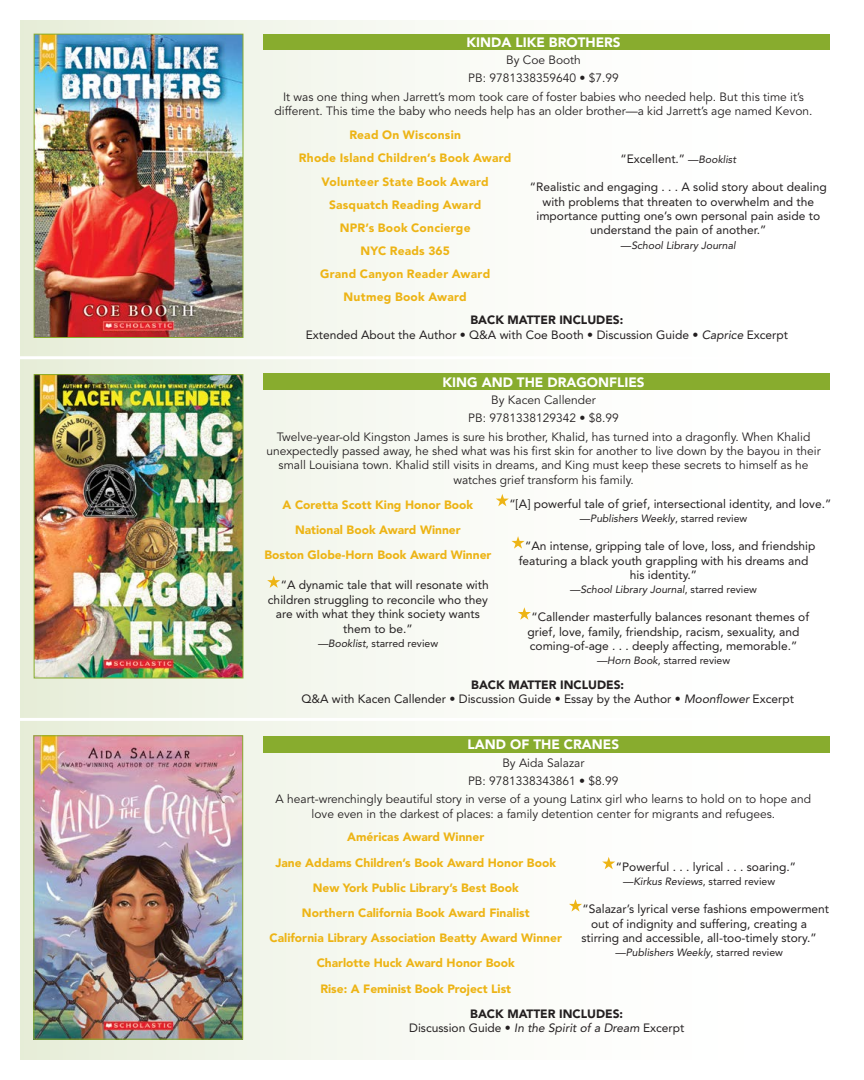
<style>
.page{position:relative;width:864px;height:1080px;background:#fff}
.page>*{position:absolute;margin:0;border:0;box-sizing:border-box;transform-origin:0 0}
.t1{font:900 13.5px "Avenir LT Std";color:#fff}
.t2{font:12px/14.4px "Avenir LT Std";color:#231f20;text-align:center}
.t3{font:12px/18.1px "Avenir LT Std";color:#231f20;text-align:center}
.t4{font:900 12px/25.2px "Avenir LT Std";color:#edb415;text-align:center}
.t5{font:900 12px/23.1px "Avenir LT Std";letter-spacing:.02em;color:#edb415;text-align:center}
.t6{font:italic 10.5px "Avenir LT Std";color:#231f20}
.t7{font:10.5px "Avenir LT Std";color:#231f20}
.s1{font-size:10.5px}
.s2{font-style:italic;font-size:10.5px}
.s3{font-style:normal}
.s4{font-weight:900}
.s5{font-style:italic}
</style>
<div class="page">
<div style="left:20px;top:20px;width:824px;height:1040px;background:linear-gradient(to right,#e9efdc,#fff)"></div>
<hr style="left:0;top:718px;width:864px;height:3px;background:#fff">
<hr style="left:0;top:356px;width:864px;height:3px;background:#fff">
<div style="left:263px;top:374px;width:567px;height:16px;background:#88ac2e"></div>
<div style="left:263px;top:34px;width:567px;height:15px;background:#88ac2e"></div>
<img style="left:36px;top:36px;width:205px;height:300px">
<div style="left:34px;top:34px;width:209px;height:304px;border:1px solid #88ac2e"></div>
<img style="left:36px;top:376px;width:205px;height:300px">
<div style="left:34px;top:374px;width:209px;height:304px;border:1px solid #88ac2e"></div>
<svg style="left:267px;top:575px;width:13px;height:13px"></svg>
<svg style="left:496px;top:494px;width:13px;height:12px"></svg>
<svg style="left:512px;top:536px;width:13px;height:13px"></svg>
<svg style="left:518px;top:607px;width:13px;height:13px"></svg>
<div style="left:263px;top:736px;width:567px;height:16px;background:#88ac2e"></div>
<img style="left:35px;top:737px;width:206px;height:301px">
<div style="left:33px;top:735px;width:210px;height:305px;border:1px solid #88ac2e"></div>
<svg style="left:602px;top:857px;width:13px;height:12px"></svg>
<svg style="left:569px;top:899px;width:13px;height:13px"></svg>
<p class="t1" style="left:466px;top:34px;width:156px">KINDA LIKE BROTHERS</p>
<p class="t3" style="left:283px;top:51px;width:522px">By Coe Booth<br>PB: 9781338359640 • $7.99<br>It was one thing when Jarrett’s mom took care of foster babies who needed help. But this time it’s</p>
<p class="t3" style="left:275px;top:102px;width:539px">different. This time the baby who needs help has an older brother—a kid Jarrett’s age named Kevon.</p>
<p class="t5" style="left:299px;top:124px;width:214px">Read On Wisconsin<br>Rhode Island Children’s Book Award<br>Volunteer State Book Award<br>Sasquatch Reading Award<br>NPR’s Book Concierge<br>NYC Reads 365<br>Grand Canyon Reader Award<br>Nutmeg Book Award</p>
<p class="t2" style="left:620px;top:152px;width:117px">“Excellent.” <span class="s1">—</span><span class="s2">Booklist</span></p>
<p class="t2" style="left:530px;top:180px;width:298px">“Realistic and engaging . . . A solid story about dealing with problems that threaten to overwhelm and the importance putting one’s own personal pain aside to understand the pain of another.”</p>
<p class="t6" style="left:621px;top:239px;width:116px"><span class="s3">—</span>School Library Journal</p>
<p class="t2" style="left:306px;top:313px;width:484px"><span class="s4">BACK MATTER INCLUDES:<br></span>Extended About the Author • Q&amp;A with Coe Booth • Discussion Guide • <span class="s5">Caprice</span> Excerpt</p>
<p class="t1" style="left:442px;top:374px;width:204px">KING AND THE DRAGONFLIES</p>
<p class="t3" style="left:277px;top:391px;width:535px">By Kacen Callender<br>PB: 9781338129342 • $8.99<br>Twelve-year-old Kingston James is sure his brother, Khalid, has turned into a dragonfly. When Khalid</p>
<p class="t3" style="left:266px;top:444px;width:556px;line-height:14.4px">unexpectedly passed away, he shed what was his first skin for another to live down by the bayou in their small Louisiana town. Khalid still visits in dreams, and King must keep these secrets to himself as he watches grief transform his family.</p>
<p class="t2" style="left:509px;top:497px;width:323px">“[A] powerful tale of grief, intersectional identity, and love.”</p>
<p class="t6" style="left:580px;top:512px;width:169px">—Publishers Weekly<span class="s3">, starred review</span></p>
<p class="t2" style="left:519px;top:539px;width:298px">“An intense, gripping tale of love, loss, and friendship featuring a black youth grappling with his dreams and his identity.”</p>
<p class="t6" style="left:570px;top:584px;width:189px">—School Library Journal<span class="s3">, starred review</span></p>
<p class="t2" style="left:527px;top:610px;width:283px;text-align:left;text-indent:4px">“Callender masterfully balances resonant themes of grief, love, family, friendship, racism, sexuality, and coming-of-age . . . deeply affecting, memorable.”</p>
<p class="t7" style="left:597px;top:655px;width:135px"><span class="s5">—Horn Book</span>, starred review</p>
<p class="t4" style="left:264px;top:492px;width:229px">A Coretta Scott King Honor Book<br>National Book Award Winner<br>Boston Globe-Horn Book Award Winner</p>
<p class="t2" style="left:281px;top:578px;width:209px">“A dynamic tale that will resonate with</p>
<p class="t2" style="left:268px;top:593px;width:222px">children struggling to reconcile who they</p>
<p class="t2" style="left:276px;top:607px;width:206px">are with what they think society wants</p>
<p class="t2" style="left:343px;top:621px;width:71px">them to be.”</p>
<p class="t7" style="left:318px;top:637px;width:122px"><span class="s5">—Booklist</span>, starred review</p>
<p class="t2" style="left:301px;top:677px;width:494px"><span class="s4">BACK MATTER INCLUDES:<br></span>Q&amp;A with Kacen Callender • Discussion Guide • Essay by the Author • <span class="s5">Moonflower</span> Excerpt</p>
<p class="t1" style="left:468px;top:737px;width:153px">LAND OF THE CRANES</p>
<p class="t3" style="left:276px;top:754px;width:537px">By Aida Salazar<br>PB: 9781338343861 • $8.99<br>A heart-wrenchingly beautiful story in verse of a young Latinx girl who learns to hold on to hope and</p>
<p class="t3" style="left:312px;top:805px;width:465px">love even in the darkest of places: a family detention center for migrants and refugees.</p>
<p class="t4" style="left:270px;top:825px;width:294px">Américas Award Winner<br>Jane Addams Children’s Book Award Honor Book New York Public Library’s Best Book<br>Northern California Book Award Finalist<br>California Library Association Beatty Award Winner Charlotte Huck Award Honor Book<br>Rise: A Feminist Book Project List</p>
<p class="t2" style="left:616px;top:860px;width:182px">“Powerful . . . lyrical . . . soaring.”</p>
<p class="t7" style="left:623px;top:875px;width:154px">—<span class="s5">Kirkus Reviews</span>, starred review</p>
<p class="t2" style="left:583px;top:902px;width:248px">“Salazar’s lyrical verse fashions empowerment</p>
<p class="t2" style="left:591px;top:916px;width:218px">out of indignity and suffering, creating a</p>
<p class="t2" style="left:581px;top:931px;width:237px">stirring and accessible, all-too-timely story.”</p>
<p class="t6" style="left:615px;top:947px;width:169px">—Publishers Weekly<span class="s3">, starred review</span></p>
<p class="t2" style="left:409px;top:1006px;width:277px"><span class="s4">BACK MATTER INCLUDES:<br></span>Discussion Guide • <span class="s5">In the Spirit of a Dream</span> Excerpt</p>
</div>
